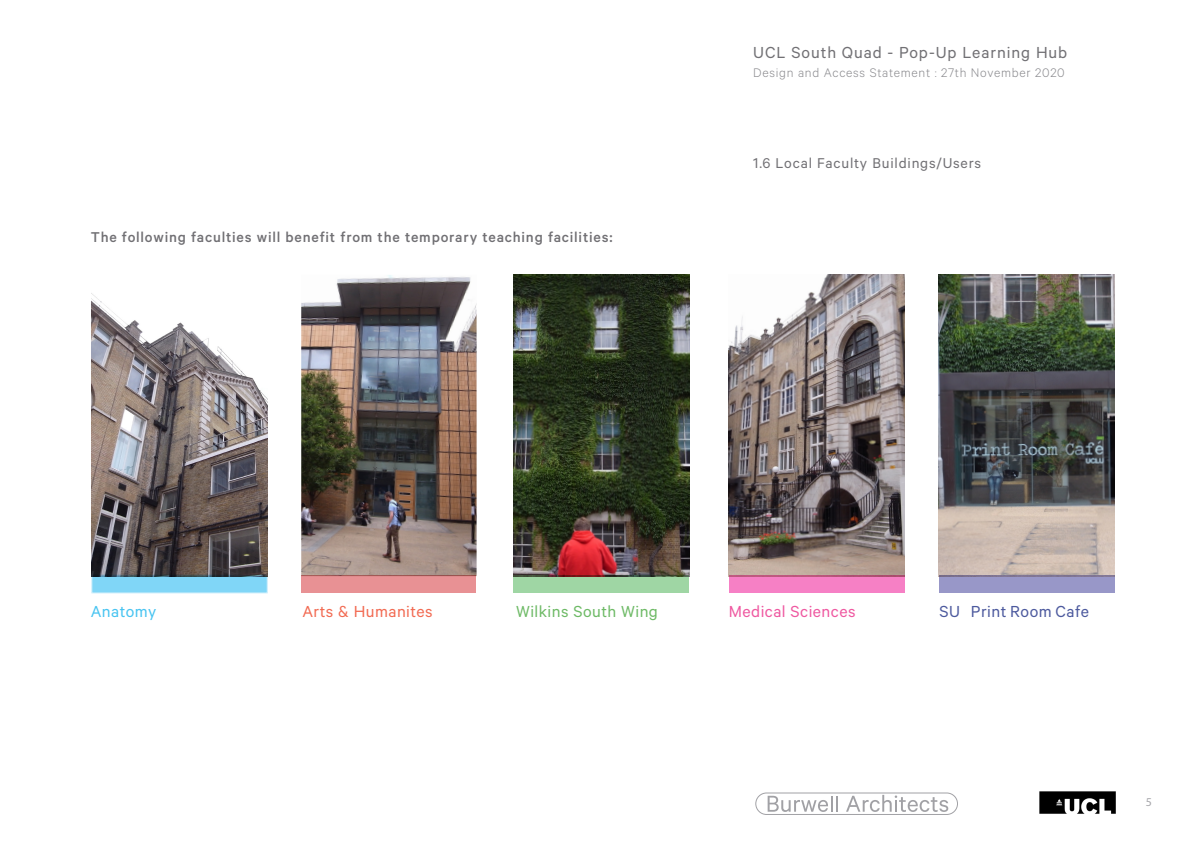
<style>
.page{position:relative;width:1191px;height:842px;background:#fff}
.page>*{position:absolute;margin:0;border:0;box-sizing:border-box;transform-origin:0 0}
.t1{font:18px "Calibre";letter-spacing:.05em;color:#717074}
.t2{font:18px "Calibre";letter-spacing:.025em;color:#6eba66}
.t3{font:18px "Calibre";letter-spacing:.025em;color:#ef59a1}
.t4{font:18px "Calibre";letter-spacing:.025em;color:#4d5a9e}
.t5{font:18px "Calibre";letter-spacing:.025em;color:#f26b53}
.t6{font:18px "Calibre";letter-spacing:.025em;color:#48c4f1}
.t7{font:500 16px "Calibre";letter-spacing:.05em;color:#717074}
.t8{font:16px "Calibre";letter-spacing:.05em;color:#717074}
.t9{font:300 14px "Calibre";letter-spacing:.05em;color:#8a8a8e}
.t10{font:12px "Myriad Pro";color:#a6a6aa}
</style>
<div class="page">
<img style="left:1039px;top:791px;width:77px;height:23px">
<svg style="left:755px;top:792px;width:203px;height:23px"></svg>
<img style="left:92px;top:294px;width:175px;height:280px">
<img style="left:301px;top:275px;width:175px;height:300px">
<img style="left:514px;top:275px;width:175px;height:300px">
<img style="left:729px;top:275px;width:175px;height:300px">
<img style="left:938px;top:275px;width:176px;height:301px">
<svg style="left:91px;top:574px;width:177px;height:19px;background:#78c0dc"></svg>
<div style="left:301px;top:575px;width:175px;height:18px;background:#e89194"></div>
<div style="left:514px;top:575px;width:175px;height:18px;background:linear-gradient(to right,#9fd6a4,#9fd6a4)"></div>
<div style="left:729px;top:575px;width:175px;height:18px;background:linear-gradient(to right,#f680c5,#f680c5)"></div>
<div style="left:939px;top:575px;width:176px;height:18px;background:linear-gradient(to right,#9897c8,#9897c8)"></div>
<p class="t7" style="left:91px;top:228px;width:523px">The following faculties will benefit from the temporary teaching facilities:</p>
<p class="t1" style="left:753px;top:42px;width:315px">UCL South Quad - Pop-Up Learning Hub</p>
<p class="t9" style="left:753px;top:64px;width:313px">Design and Access Statement : 27th November 2020</p>
<p class="t8" style="left:753px;top:154px;width:229px">1.6 Local Faculty Buildings/Users</p>
<p class="t6" style="left:91px;top:600px;width:67px">Anatomy</p>
<p class="t5" style="left:302px;top:600px;width:132px">Arts &amp; Humanites</p>
<p class="t2" style="left:516px;top:600px;width:143px">Wilkins South Wing</p>
<p class="t3" style="left:729px;top:600px;width:128px">Medical Sciences</p>
<p class="t4" style="left:939px;top:600px;width:151px">SU Print Room Cafe</p>
<p class="t10" style="left:1145px;top:794px;width:8px">5</p>
</div>
